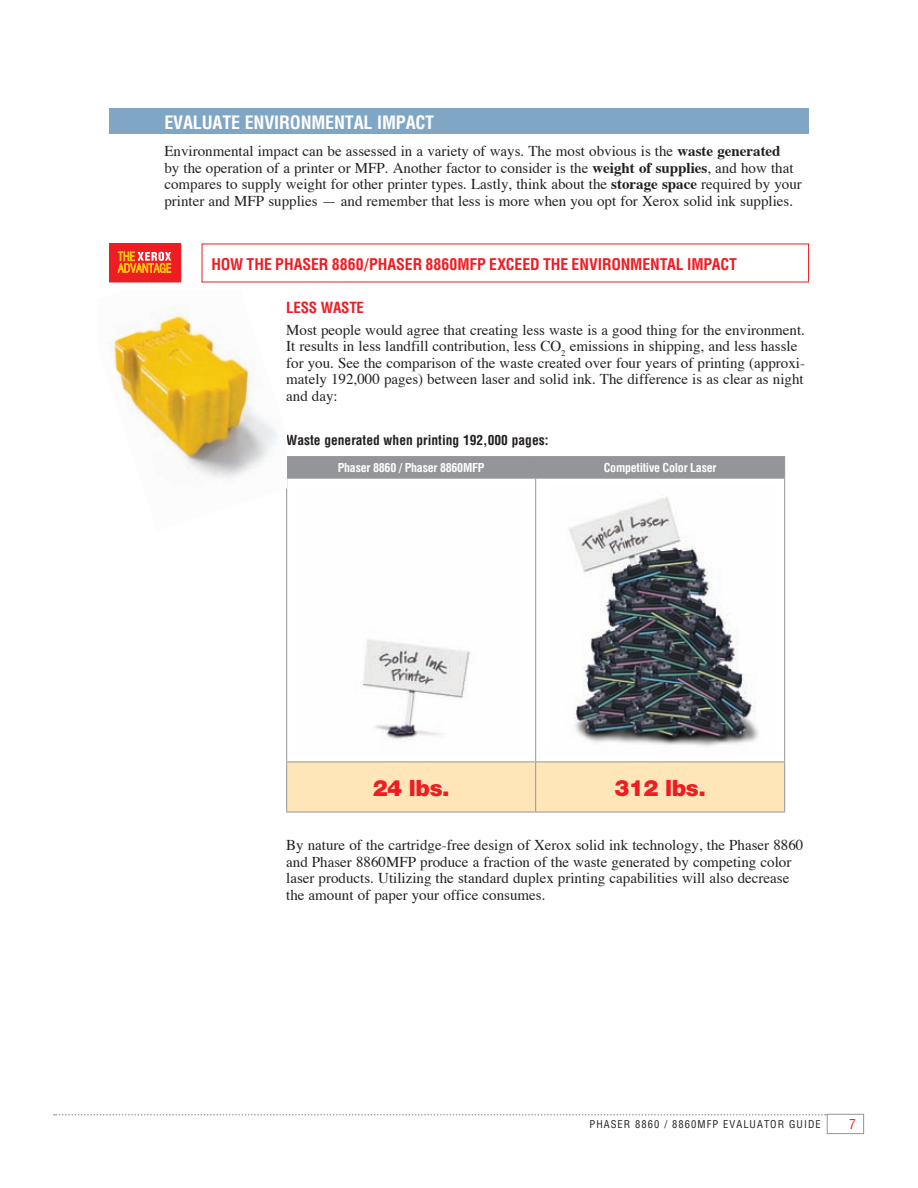
<style>
.page{position:relative;width:918px;height:1188px;background:#fff}
.page>*{position:absolute;margin:0;border:0;box-sizing:border-box;transform-origin:0 0}
.t1{font:900 22.5px "Helvetica Neue";letter-spacing:-.02em;color:#ee1d23}
.t2{font:700 condensed 18px "Helvetica";letter-spacing:-.01em;color:#fff}
.t3{font:700 condensed 15.75px "Helvetica";color:#ee1d23}
.t4{font:15px/16.5px "Times";color:#231f20}
.t5{font:700 condensed 15px "Helvetica";letter-spacing:-.015em;color:#ee1d23}
.t6{font:700 condensed 13.5px "Helvetica";color:#231f20}
.t7{font:700 condensed 12px "Helvetica";letter-spacing:-.02em;color:#fff}
.t8{font:condensed 10.5px "Helvetica";letter-spacing:.1em;color:#231f20}
.s1{font-weight:700}
</style>
<div class="page">
<svg style="left:54px;top:1114px;width:772px;height:2px"></svg>
<div style="left:827px;top:1114px;width:37px;height:20px;border:1px solid #939598"></div>
<div style="left:109px;top:108px;width:700px;height:26px;background:#80a6c6"></div>
<div style="left:287px;top:762px;width:497px;height:50px;background:#fee6b9"></div>
<hr style="left:286px;top:456px;width:250px;height:1px;background:#939598">
<hr style="left:536px;top:456px;width:249px;height:1px;background:#939598">
<div style="left:287px;top:457px;width:498px;height:21px;background:#939598"></div>
<hr style="left:286px;top:478px;width:250px;height:1px;background:#939598">
<hr style="left:286px;top:479px;width:1px;height:282px;background:#939598">
<hr style="left:536px;top:478px;width:249px;height:1px;background:#939598">
<hr style="left:535px;top:479px;width:1px;height:282px;background:#939598">
<hr style="left:784px;top:479px;width:1px;height:282px;background:#939598">
<hr style="left:286px;top:761px;width:250px;height:1px;background:#939598">
<hr style="left:286px;top:762px;width:1px;height:50px;background:#939598">
<hr style="left:286px;top:812px;width:250px;height:1px;background:#939598">
<hr style="left:536px;top:761px;width:249px;height:1px;background:#939598">
<hr style="left:535px;top:762px;width:1px;height:50px;background:#939598">
<hr style="left:784px;top:762px;width:1px;height:50px;background:#939598">
<hr style="left:536px;top:812px;width:249px;height:1px;background:#939598">
<img style="left:363px;top:639px;width:108px;height:101px">
<img style="left:569px;top:496px;width:190px;height:251px">
<div style="left:110px;top:244px;width:71px;height:38px;background:#ee1d23"></div>
<svg style="left:118px;top:252px;width:53px;height:21px"></svg>
<img style="left:112px;top:307px;width:166px;height:172px">
<p class="t2" style="left:164px;top:111px;width:110px">EVALUATE ENVIRO</p>
<p class="t2" style="left:301px;top:111px;width:135px">NMENTAL IMPACT</p>
<p class="t4" style="left:164px;top:144px;width:639px">Environmental impact can be assessed in a variety of ways. The most obvious is the <span class="s1">waste generated<br></span>by the operation of a printer or MFP. Another factor to consider is the <span class="s1">weight of supplies</span>, and how that compares to supply weight for other printer types. Lastly, think about the <span class="s1">storage space</span> required by your printer and MFP supplies — and remember that less is more when you opt for Xerox solid ink supplies.</p>
<p class="t3" style="left:211px;top:254px;width:12px">HOW</p>
<p class="t3" style="left:247px;top:254px;width:10px">THE</p>
<p class="t3" style="left:275px;top:254px;width:37px">PHASER</p>
<p class="t3" style="left:332px;top:254px;width:74px">8860/PHASER</p>
<p class="t3" style="left:426px;top:254px;width:98px">8860MFP EXCEED</p>
<p class="t3" style="left:543px;top:254px;width:10px">THE</p>
<p class="t3" style="left:572px;top:254px;width:27px">ENVIRO</p>
<p class="t3" style="left:621px;top:254px;width:117px">NMENTAL IMPACT</p>
<p class="t5" style="left:286px;top:298px;width:79px">Less Wa ste</p>
<p class="t4" style="left:286px;top:323px;width:520px">Most people would agree that creating less waste is a good thing for the environment.<br>It results in less landfill contribution, less CO<sub>2</sub> emissions in shipping, and less hassle for you. See the comparison of the waste created over four years of printing (approxi&shy;mately 192,000 pages) between laser and solid ink. The difference is as clear as night and day:</p>
<p class="t6" style="left:286px;top:431px;width:264px">Waste generated when printing 192,000 pages:</p>
<p class="t7" style="left:338px;top:460px;width:148px">Phaser 8860 / Phaser 8860MFP</p>
<p class="t7" style="left:604px;top:460px;width:114px">Competitive Color Laser</p>
<h1 class="t1" style="left:373px;top:774px;width:78px">24 lbs.</h1>
<h1 class="t1" style="left:614px;top:774px;width:93px">312 lbs.</h1>
<p class="t4" style="left:286px;top:838px;width:519px">By nature of the cartridge-free design of Xerox solid ink technology, the Phaser 8860 and Phaser 8860MFP produce a fraction of the waste generated by competing color laser products. Utilizing the standard duplex printing capabilities will also decrease the amount of paper your office consumes.</p>
<p class="t8" style="left:589px;top:1118px;width:232px">PHASER 8860 / 8860MFP EVALUATOR GUIDE</p>
</div>
